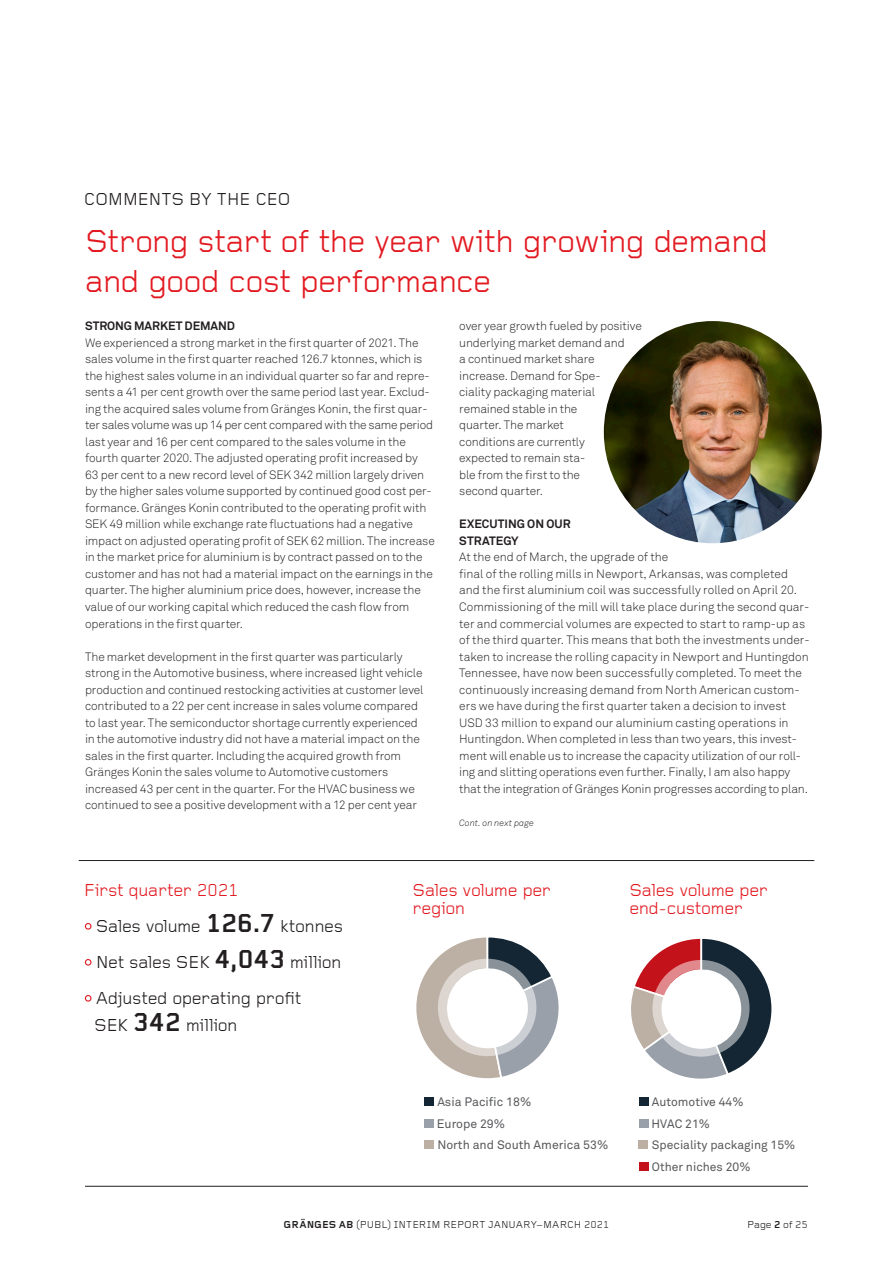
<style>
.page{position:relative;width:893px;height:1263px;background:#fff}
.page>*{position:absolute;margin:0;border:0;box-sizing:border-box;transform-origin:0 0}
.F_07_Huvudrubrik{font:33px/40.5px "Foundry Gridnik";letter-spacing:-.03em;color:#e21a21}
.F_13_Faktatext{font:18px/27px "Foundry Gridnik";letter-spacing:-.02em;color:#231f20}
.F_12_Faktarubrik{font:18px/18px "Foundry Gridnik";letter-spacing:-.03em;color:#e21a21}
.t1{font:12.15px/22px "Akkurat Pro";color:#57585a}
.F_01_Bröd_u_indrag{font:12px/16.5px "Akkurat Light Pro";letter-spacing:-.01em;color:#231f20}
.F_02_Bröd_m_indrag{font:12px/16.5px "Akkurat Light Pro";letter-spacing:-.005em;color:#231f20}
.F_02_Bröd_m_indrag-2{font:700 12px/16.5px "Akkurat Pro";letter-spacing:.005em;color:#231f20}
.F_03_Mell_1{font:700 12px "Akkurat Pro";letter-spacing:-.005em;color:#231f20}
.t2{font:10.5px "Foundry Gridnik";color:#231f20}
.F_02_Bröd_m_indrag-3{font:italic 9px "Akkurat Light Pro";letter-spacing:.005em;color:#231f20}
.s1{font-weight:700;font-size:27px}
.s2{font-weight:700}
</style>
<div class="page">
<hr style="left:85px;top:1186px;width:723px;height:1px;background:#231f20">
<div style="left:85px;top:923px;width:7px;height:7px;border:1px solid #e21a21;border-radius:50%"></div>
<div style="left:85px;top:959px;width:7px;height:7px;border:1px solid #e21a21;border-radius:50%"></div>
<div style="left:85px;top:995px;width:7px;height:7px;border:1px solid #e21a21;border-radius:50%"></div>
<svg style="left:416px;top:937px;width:143px;height:142px"></svg>
<div style="left:424px;top:1097px;width:9px;height:9px;background:#142634"></div>
<div style="left:424px;top:1140px;width:9px;height:9px;background:#bcafa3"></div>
<div style="left:424px;top:1119px;width:9px;height:8px;background:#9aa0aa"></div>
<div style="left:447px;top:968px;width:81px;height:80px;background:#fff;border-radius:50%"></div>
<svg style="left:631px;top:938px;width:141px;height:141px"></svg>
<div style="left:639px;top:1097px;width:9px;height:9px;background:#142634"></div>
<div style="left:639px;top:1140px;width:9px;height:9px;background:#bcafa3"></div>
<div style="left:639px;top:1119px;width:9px;height:8px;background:#9aa0aa"></div>
<div style="left:661px;top:969px;width:80px;height:80px;background:#fff;border-radius:50%"></div>
<div style="left:639px;top:1163px;width:9px;height:8px;background:#c4121a"></div>
<hr style="left:79px;top:860px;width:735px;height:1px;background:#231f20">
<img style="left:604px;top:321px;width:218px;height:222px">
<p class="F_13_Faktatext" style="left:84px;top:186px;width:208px">COMMENTS BY THE CEO</p>
<p class="F_07_Huvudrubrik" style="left:85px;top:222px;width:685px">Strong start of the year with growing demand and good cost performance</p>
<p class="F_03_Mell_1" style="left:85px;top:319px;width:151px">STRONG MARKET DEMAND</p>
<p class="F_01_Bröd_u_indrag" style="left:85px;top:335px;width:351px">We experienced a strong market in the first quarter of 2021. The sales volume in the first quarter reached 126.7 ktonnes, which is the highest sales volume in an individual quarter so far and repre&shy;sents a 41 per cent growth over the same period last year. Exclud&shy;ing the acquired sales volume from Gränges Konin, the first quar&shy;ter sales volume was up 14 per cent compared with the same period last year and 16 per cent compared to the sales volume in the fourth quarter 2020. The adjusted operating profit increased by<br>63 per cent to a new record level of SEK 342 million largely driven by the higher sales volume supported by continued good cost per&shy;formance. Gränges Konin contributed to the operating profit with SEK 49 million while exchange rate fluctuations had a negative impact on adjusted operating profit of SEK 62 million. The increase in the market price for aluminium is by contract passed on to the customer and has not had a material impact on the earnings in the quarter. The higher aluminium price does, however, increase the value of our working capital which reduced the cash flow from operations in the first quarter.</p>
<p class="F_01_Bröd_u_indrag" style="left:85px;top:648px;width:340px">The market development in the first quarter was particularly strong in the Automotive business, where increased light vehicle production and continued restocking activities at customer level contributed to a 22 per cent increase in sales volume compared to last year. The semiconductor shortage currently experienced in the automotive industry did not have a material impact on the sales in the first quarter. Including the acquired growth from Gränges Konin the sales volume to Automotive customers increased 43 per cent in the quarter. For the HVAC business we continued to see a positive development with a 12 per cent year</p>
<p class="F_01_Bröd_u_indrag" style="left:459px;top:318px;width:184px">over year growth fueled by positive underlying market demand and<br>a continued market share increase. Demand for Spe-<br>ciality packaging material remained stable in the<br>quarter. The market<br>conditions are currently<br>expected to remain sta-<br>ble from the first to the<br>second quarter.</p>
<p class="F_02_Bröd_m_indrag-2" style="left:459px;top:516px;width:113px">EXECUTING ON OUR<br>STRATEGY</p>
<p class="F_02_Bröd_m_indrag" style="left:459px;top:549px;width:352px">At the end of March, the upgrade of the<br>final of the rolling mills in Newport, Arkansas, was completed and the first aluminium coil was successfully rolled on April 20.<br>Commissioning of the mill will take place during the second quar&shy;ter and commercial volumes are expected to start to ramp-up as of the third quarter. This means that both the investments under&shy;taken to increase the rolling capacity in Newport and Huntingdon Tennessee, have now been successfully completed. To meet the continuously increasing demand from North American custom&shy;ers we have during the first quarter taken a decision to invest USD 33 million to expand our aluminium casting operations in Huntingdon. When completed in less than two years, this invest&shy;ment will enable us to increase the capacity utilization of our roll&shy;ing and slitting operations even further. Finally, I am also happy that the integration of Gränges Konin progresses according to plan.</p>
<p class="F_02_Bröd_m_indrag-3" style="left:459px;top:817px;width:76px">Cont. on next page</p>
<p class="F_12_Faktarubrik" style="left:84px;top:881px;width:156px">First quarter 2021</p>
<p class="F_13_Faktatext" style="left:96px;top:913px;width:249px">Sales volume <span class="s1">126.7</span> ktonnes</p>
<p class="F_13_Faktatext" style="left:96px;top:949px;width:248px">Net sales SEK <span class="s1">4,043</span> million</p>
<p class="F_13_Faktatext" style="left:94px;top:985px;width:209px">Adjusted operating profit<br>SEK <span class="s1">342</span> million</p>
<p class="F_12_Faktarubrik" style="left:412px;top:881px;width:140px">Sales volume per region</p>
<p class="F_12_Faktarubrik" style="left:629px;top:881px;width:140px">Sales volume per end-customer</p>
<p class="t1" style="left:437px;top:1091px;width:95px">Asia Pacific 18%</p>
<p class="t1" style="left:437px;top:1134px;width:172px">North and South America 53%</p>
<p class="t1" style="left:437px;top:1113px;width:70px">Europe 29%</p>
<p class="t1" style="left:652px;top:1091px;width:93px">Automotive 44%</p>
<p class="t1" style="left:652px;top:1134px;width:145px">Speciality packaging 15%<br>Other niches 20%</p>
<p class="t1" style="left:651px;top:1113px;width:60px">HVAC 21%</p>
<p class="t2" style="left:284px;top:1219px;width:327px"><span class="s2">GRÄNGES AB</span> (PUBL) INTERIM REPORT JANUARY–MARCH 2021</p>
<p class="t2" style="left:747px;top:1219px;width:62px">Page <span class="s2">2</span> of 25</p>
</div>
